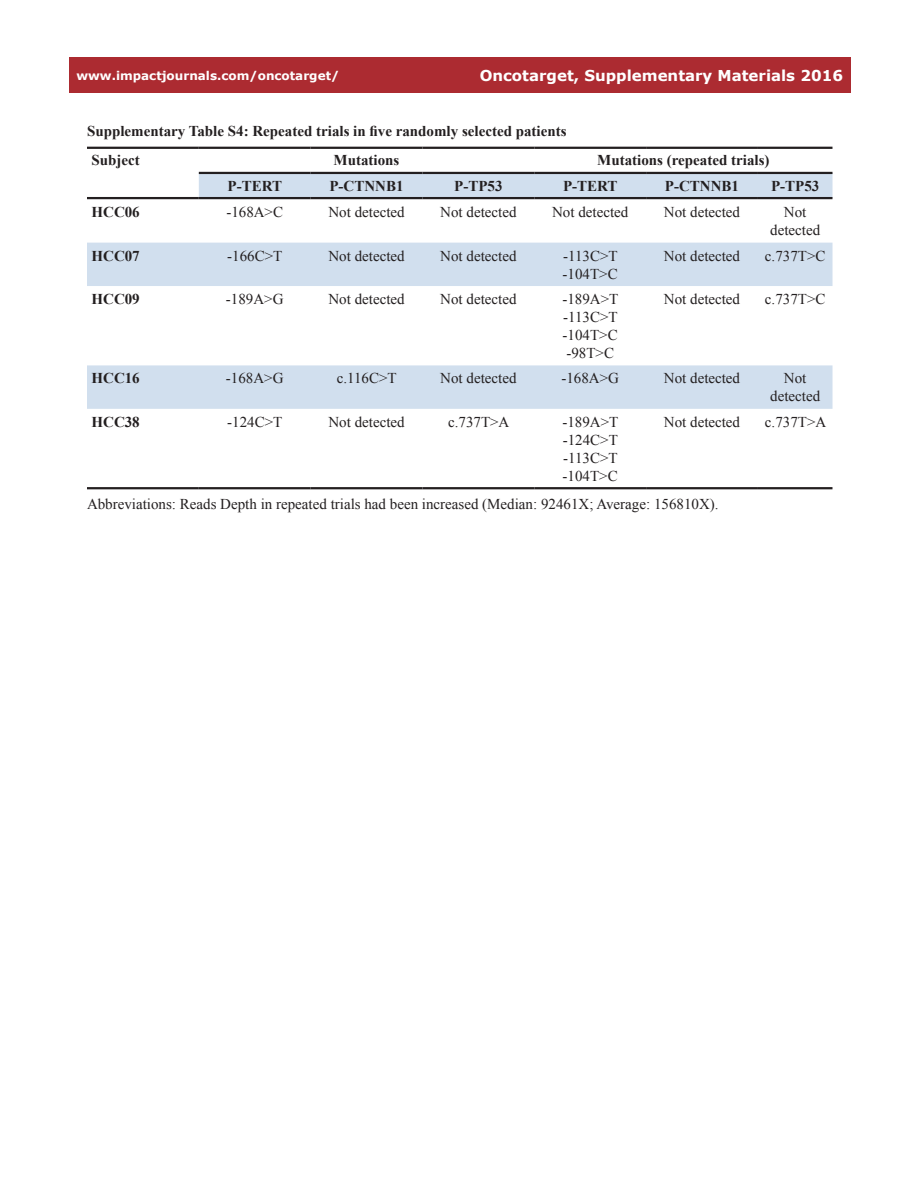
<style>
.page{position:relative;width:918px;height:1188px;background:#fff}
.page>*{position:absolute;margin:0;border:0;box-sizing:border-box;transform-origin:0 0}
.TableText_Center{font:15px/18px "Times New Roman";color:#231f20;text-align:center}
.TableText1{font:15px "Times New Roman";color:#231f20}
.Table_head_centre{font:700 15px "Times New Roman";color:#231f20}
.Table_head{font:700 15px "Times New Roman";color:#231f20}
.t1{font:700 15px "Verdana";color:#fff}
.TableText1-2{font:700 15px "Times New Roman";color:#231f20}
.t2{font:700 12px "Verdana";color:#fff}
</style>
<div class="page">
<div style="left:69px;top:57px;width:781px;height:36px;background:#ac2b31"></div>
<svg style="left:198px;top:171px;width:634px;height:2px"></svg>
<svg style="left:87px;top:173px;width:745px;height:236px"></svg>
<hr style="left:87px;top:147px;width:112px;height:2px;background:#231f20">
<hr style="left:199px;top:147px;width:112px;height:2px;background:#231f20">
<hr style="left:311px;top:147px;width:111px;height:2px;background:#231f20">
<hr style="left:422px;top:147px;width:112px;height:2px;background:#231f20">
<hr style="left:534px;top:147px;width:112px;height:2px;background:#231f20">
<hr style="left:646px;top:147px;width:112px;height:2px;background:#231f20">
<hr style="left:758px;top:147px;width:74px;height:2px;background:#231f20">
<hr style="left:199px;top:172px;width:112px;height:2px;background:#231f20">
<hr style="left:311px;top:172px;width:111px;height:2px;background:#231f20">
<hr style="left:422px;top:172px;width:112px;height:2px;background:#231f20">
<hr style="left:534px;top:172px;width:112px;height:2px;background:#231f20">
<hr style="left:646px;top:172px;width:112px;height:2px;background:#231f20">
<hr style="left:758px;top:172px;width:74px;height:2px;background:#231f20">
<hr style="left:87px;top:197px;width:112px;height:2px;background:#231f20">
<hr style="left:199px;top:197px;width:112px;height:2px;background:#231f20">
<hr style="left:311px;top:197px;width:111px;height:2px;background:#231f20">
<hr style="left:422px;top:197px;width:112px;height:2px;background:#231f20">
<hr style="left:534px;top:197px;width:112px;height:2px;background:#231f20">
<hr style="left:646px;top:197px;width:112px;height:2px;background:#231f20">
<hr style="left:758px;top:197px;width:74px;height:2px;background:#231f20">
<hr style="left:87px;top:487px;width:112px;height:2px;background:#231f20">
<hr style="left:199px;top:487px;width:112px;height:2px;background:#231f20">
<hr style="left:311px;top:487px;width:111px;height:2px;background:#231f20">
<hr style="left:422px;top:487px;width:112px;height:2px;background:#231f20">
<hr style="left:534px;top:487px;width:112px;height:2px;background:#231f20">
<hr style="left:646px;top:487px;width:112px;height:2px;background:#231f20">
<hr style="left:758px;top:487px;width:74px;height:2px;background:#231f20">
<p class="t2" style="left:76px;top:67px;width:264px">www.impactjournals.com/oncotarget/</p>
<p class="t1" style="left:480px;top:65px;width:365px">Oncotarget, Supplementary Materials 2016</p>
<p class="Table_head" style="left:87px;top:121px;width:481px">Supplementary Table S4: Repeated trials in five randomly selected patients</p>
<p class="Table_head" style="left:92px;top:150px;width:50px">Subject</p>
<p class="Table_head_centre" style="left:334px;top:150px;width:67px">Mutations</p>
<p class="Table_head_centre" style="left:597px;top:150px;width:174px">Mutations (repeated trials)</p>
<p class="Table_head_centre" style="left:228px;top:175px;width:56px">P-TERT</p>
<p class="Table_head_centre" style="left:329px;top:175px;width:76px">P-CTNNB1</p>
<p class="Table_head_centre" style="left:454px;top:175px;width:50px">P-TP53</p>
<p class="Table_head_centre" style="left:563px;top:175px;width:56px">P-TERT</p>
<p class="Table_head_centre" style="left:665px;top:175px;width:76px">P-CTNNB1</p>
<p class="Table_head_centre" style="left:771px;top:175px;width:50px">P-TP53</p>
<p class="TableText1-2" style="left:92px;top:202px;width:50px">HCC06</p>
<p class="TableText_Center" style="left:226px;top:203px;width:58px">-168A&gt;C</p>
<p class="TableText_Center" style="left:328px;top:203px;width:78px">Not detected</p>
<p class="TableText_Center" style="left:440px;top:203px;width:78px">Not detected</p>
<p class="TableText_Center" style="left:552px;top:203px;width:78px">Not detected</p>
<p class="TableText_Center" style="left:664px;top:203px;width:78px">Not detected</p>
<p class="TableText_Center" style="left:770px;top:203px;width:51px">Not detected</p>
<p class="TableText1-2" style="left:92px;top:245px;width:50px">HCC07</p>
<p class="TableText_Center" style="left:227px;top:246px;width:57px">-166C&gt;T</p>
<p class="TableText_Center" style="left:328px;top:246px;width:78px">Not detected</p>
<p class="TableText_Center" style="left:440px;top:246px;width:78px">Not detected</p>
<p class="TableText_Center" style="left:563px;top:246px;width:56px">-113C&gt;T</p>
<p class="TableText_Center" style="left:563px;top:264px;width:57px">-104T&gt;C</p>
<p class="TableText_Center" style="left:664px;top:246px;width:78px">Not detected</p>
<p class="TableText_Center" style="left:765px;top:246px;width:62px">c.737T&gt;C</p>
<p class="TableText1-2" style="left:92px;top:289px;width:50px">HCC09</p>
<p class="TableText_Center" style="left:226px;top:290px;width:59px">-189A&gt;G</p>
<p class="TableText_Center" style="left:328px;top:290px;width:78px">Not detected</p>
<p class="TableText_Center" style="left:440px;top:290px;width:78px">Not detected</p>
<p class="TableText_Center" style="left:562px;top:290px;width:57px">-189A&gt;T</p>
<p class="TableText_Center" style="left:563px;top:308px;width:56px">-113C&gt;T</p>
<p class="TableText_Center" style="left:563px;top:326px;width:57px">-104T&gt;C</p>
<p class="TableText_Center" style="left:566px;top:344px;width:49px">-98T&gt;C</p>
<p class="TableText_Center" style="left:664px;top:290px;width:78px">Not detected</p>
<p class="TableText_Center" style="left:765px;top:290px;width:62px">c.737T&gt;C</p>
<p class="TableText1-2" style="left:92px;top:368px;width:50px">HCC16</p>
<p class="TableText_Center" style="left:226px;top:369px;width:59px">-168A&gt;G</p>
<p class="TableText_Center" style="left:337px;top:369px;width:61px">c.116C&gt;T</p>
<p class="TableText_Center" style="left:440px;top:369px;width:78px">Not detected</p>
<p class="TableText_Center" style="left:561px;top:369px;width:59px">-168A&gt;G</p>
<p class="TableText_Center" style="left:664px;top:369px;width:78px">Not detected</p>
<p class="TableText_Center" style="left:770px;top:369px;width:51px">Not detected</p>
<p class="TableText1-2" style="left:92px;top:411px;width:50px">HCC38</p>
<p class="TableText_Center" style="left:227px;top:412px;width:57px">-124C&gt;T</p>
<p class="TableText_Center" style="left:328px;top:412px;width:78px">Not detected</p>
<p class="TableText_Center" style="left:448px;top:412px;width:63px">c.737T&gt;A</p>
<p class="TableText_Center" style="left:562px;top:412px;width:57px">-189A&gt;T</p>
<p class="TableText_Center" style="left:563px;top:430px;width:57px">-124C&gt;T</p>
<p class="TableText_Center" style="left:563px;top:448px;width:56px">-113C&gt;T</p>
<p class="TableText_Center" style="left:563px;top:466px;width:57px">-104T&gt;C</p>
<p class="TableText_Center" style="left:664px;top:412px;width:78px">Not detected</p>
<p class="TableText_Center" style="left:765px;top:412px;width:63px">c.737T&gt;A</p>
<p class="TableText1" style="left:87px;top:494px;width:633px">Abbreviations: Reads Depth in repeated trials had been increased (Median: 92461X; Average: 156810X).</p>
</div>
